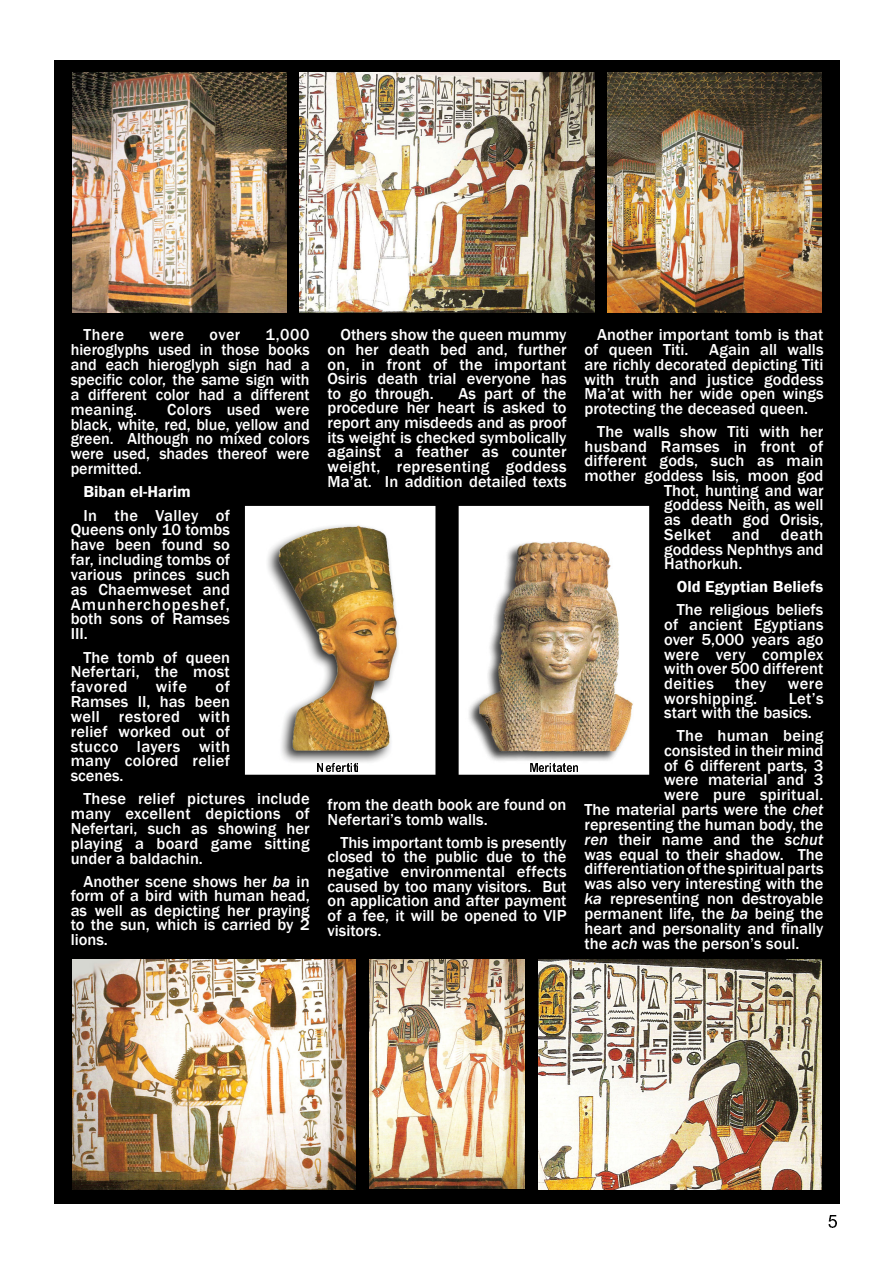
<style>
.page{position:relative;width:893px;height:1263px;background:#fff}
.page>*{position:absolute;margin:0;border:0;box-sizing:border-box;transform-origin:0 0}
.t1{font:500 16.35px/14.9px "Franklin Gothic";color:#fff;text-align:justify}
.t2{font:600 16.35px "Franklin Gothic";color:#fff}
.t3{font:500 16.35px "Franklin Gothic";letter-spacing:.02em;color:#fff}
.s1{font-style:italic}
</style>
<div class="page">
<div style="left:54px;top:60px;width:785px;height:1144px;background:#000"></div>
<img style="left:72px;top:73px;width:214px;height:240px">
<img style="left:300px;top:73px;width:294px;height:240px">
<img style="left:608px;top:73px;width:213px;height:240px">
<img style="left:73px;top:960px;width:282px;height:229px">
<img style="left:369px;top:960px;width:156px;height:229px">
<img style="left:539px;top:960px;width:282px;height:230px">
<img style="left:245px;top:506px;width:190px;height:269px">
<img style="left:459px;top:506px;width:190px;height:269px">
<p class="t1" style="left:71px;top:328px;width:240px;text-indent:195px">1,000 hieroglyphs used in those books and each hieroglyph sign had a specific color, the same sign with a different color had a different meaning.</p>
<p class="t1" style="left:83px;top:328px;width:42px">There</p>
<p class="t1" style="left:149px;top:328px;width:36px">were</p>
<p class="t1" style="left:210px;top:328px;width:32px">over</p>
<p class="t1" style="left:71px;top:403px;width:240px;text-indent:96px">Colors used were black, white, red, blue, yellow and green. Although no mixed colors were used, shades thereof were permitted.</p>
<p class="t2" style="left:83px;top:485px;width:109px">Biban el-Harim</p>
<p class="t1" style="left:71px;top:508px;width:161px;text-indent:13px">In the Valley of Queens only 10 tombs have been found so far, including tombs of various princes such as Chaemweset and Amunherchopeshef, both sons of Ramses III.</p>
<p class="t1" style="left:71px;top:650px;width:161px;text-indent:13px">The tomb of queen Nefertari, the most favored</p>
<p class="t1" style="left:71px;top:680px;width:161px;text-indent:145px">of Ramses II, has been well restored with relief worked out of stucco layers with many colored relief scenes.</p>
<p class="t1" style="left:71px;top:792px;width:240px;text-indent:13px">These relief pictures include many excellent depictions of Nefertari, such as showing her playing a board game sitting under a baldachin.</p>
<p class="t1" style="left:71px;top:875px;width:240px;text-indent:13px">Another scene shows her <span class="s1">ba</span> in form of a bird with human head, as well as depicting her praying to the sun, which is carried by 2 lions.</p>
<p class="t1" style="left:156px;top:680px;width:33px">wife</p>
<p class="t1" style="left:328px;top:329px;width:240px;text-indent:13px">Others show the queen mummy on her death bed and, further on, in front of the important Osiris death trial everyone has to go through.</p>
<p class="t1" style="left:328px;top:387px;width:240px;text-indent:131px">As part of the procedure her heart is asked to report any misdeeds and as proof its weight is checked symbolically against a feather as counter weight, representing goddess Ma’at. In addition detailed texts</p>
<p class="t1" style="left:328px;top:798px;width:240px">from the death book are found on<br>Nefertari’s tomb walls.</p>
<p class="t1" style="left:328px;top:836px;width:240px;text-indent:13px">This important tomb is presently closed to the public due to the negative environmental effects caused by too many visitors. But on application and after payment of a fee, it will be opened to VIP visitors.</p>
<p class="t1" style="left:584px;top:328px;width:240px;text-indent:13px">Another important tomb is that of queen Titi.</p>
<p class="t1" style="left:584px;top:343px;width:240px;text-indent:125px">Again all walls are richly decorated depicting Titi with truth and justice goddess Ma’at with her wide open wings protecting the deceased queen.</p>
<p class="t1" style="left:597px;top:425px;width:228px">The walls show Titi with her</p>
<p class="t1" style="left:584px;top:440px;width:240px">husband Ramses in front of</p>
<p class="t1" style="left:584px;top:454px;width:240px">different gods, such as main</p>
<p class="t1" style="left:584px;top:469px;width:240px">mother goddess Isis, moon god</p>
<p class="t1" style="left:664px;top:484px;width:161px">Thot, hunting and war</p>
<p class="t1" style="left:664px;top:498px;width:161px">goddess Neith, as well</p>
<p class="t1" style="left:664px;top:513px;width:161px">as death god Orisis,</p>
<p class="t1" style="left:664px;top:528px;width:48px">Selket</p>
<p class="t1" style="left:732px;top:528px;width:29px">and</p>
<p class="t1" style="left:664px;top:528px;width:161px;text-indent:117px">death goddess Nephthys and Hathorkuh.</p>
<p class="t2" style="left:677px;top:580px;width:148px">Old Egyptian Beliefs</p>
<p class="t1" style="left:664px;top:603px;width:161px;text-indent:13px">The religious beliefs of ancient Egyptians over 5,000 years ago were very complex with over 500 different deities</p>
<p class="t1" style="left:735px;top:677px;width:33px">they</p>
<p class="t1" style="left:788px;top:677px;width:37px">were</p>
<p class="t3" style="left:664px;top:691px;width:94px">worshipping.</p>
<p class="t1" style="left:664px;top:692px;width:161px;text-indent:124px">Let’s start with the basics.</p>
<p class="t1" style="left:677px;top:729px;width:148px">The human being</p>
<p class="t1" style="left:664px;top:744px;width:161px">consisted in their mind</p>
<p class="t1" style="left:664px;top:759px;width:161px">of 6 different parts, 3</p>
<p class="t1" style="left:664px;top:773px;width:161px">were material and 3</p>
<p class="t1" style="left:664px;top:788px;width:161px">were pure spiritual.</p>
<p class="t1" style="left:584px;top:803px;width:240px">The material parts were the <span class="s1">chet</span></p>
<p class="t1" style="left:584px;top:817px;width:240px">representing the human body, the</p>
<p class="t1" style="left:584px;top:832px;width:240px"><span class="s1">ren</span> their name and the <span class="s1">schut</span></p>
<p class="t1" style="left:584px;top:847px;width:240px">was equal to their shadow. The</p>
<p class="t1" style="left:584px;top:862px;width:240px">differentiation of the spiritual parts</p>
<p class="t1" style="left:584px;top:877px;width:240px">was also very interesting with the</p>
<p class="t1" style="left:584px;top:892px;width:240px"><span class="s1">ka</span> representing non destroyable</p>
<p class="t1" style="left:584px;top:907px;width:240px">permanent life, the <span class="s1">ba</span> being the</p>
<p class="t1" style="left:584px;top:922px;width:240px">heart and personality and finally</p>
<p class="t1" style="left:584px;top:937px;width:216px">the <span class="s1">ach</span> was the person’s soul.</p>
</div>
